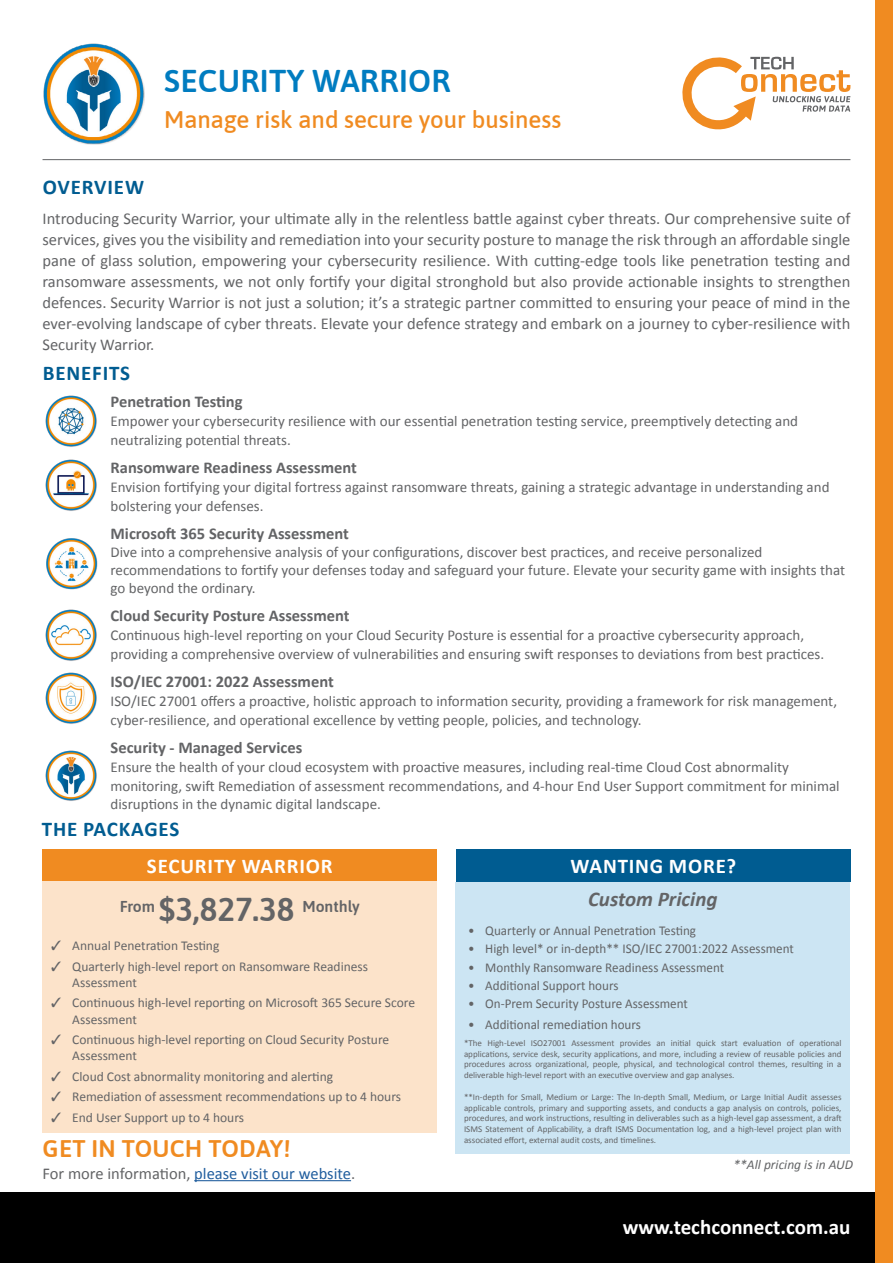
<style>
.page{position:relative;width:893px;height:1263px;background:#fff}
.page>*{position:absolute;margin:0;border:0;box-sizing:border-box;transform-origin:0 0}
.t1{font:600 31.5px "Asap";letter-spacing:.01em;color:#007cc0}
.t2{font:500 24px "Asap";color:#f08b21}
.t3{font:600 24px "Asap";letter-spacing:.01em;color:#f08b21}
.t4{font:700 21px "Calibri";letter-spacing:.04em;color:#005c91}
.t5{font:700 21px "Calibri";letter-spacing:.04em;color:#fff}
.t6{font:700 21px "Calibri";color:#fff}
.t7{font:italic 700 21px "Calibri";color:#636466}
.t8{font:16.5px/21px "Calibri";color:#636466;text-align:justify}
.t9{font:700 16.5px "Calibri";color:#636466}
.t10{font:16.5px "Calibri";color:#215e9e}
.t11{font:600 15.75px "Asap";color:#636466}
.t12{font:15px/18.8px "Calibri";color:#636466}
.t13{font:13.5px/16.2px "Calibri";color:#636466}
.t14{font:italic 13.5px "Calibri";color:#636466}
.t15{font:9px/10.8px "Calibri";color:#636466;text-align:justify}
.s1{font-size:33px}
.s2{color:#636466}
</style>
<div class="page">
<div style="left:0;top:1193px;width:893px;height:70px;background:#000"></div>
<div style="left:876px;top:0;width:17px;height:1263px;background:#f08b21"></div>
<hr style="left:194px;top:1180px;width:157px;height:1px;background:#215e9e">
<div style="left:43px;top:849px;width:394px;height:32px;background:#f08b21"></div>
<div style="left:456px;top:849px;width:394px;height:32px;background:#005c91"></div>
<div style="left:43px;top:882px;width:394px;height:251px;background:#fce3ca"></div>
<div style="left:455px;top:882px;width:395px;height:271px;background:#cce5f3"></div>
<img style="left:46px;top:395px;width:51px;height:52px">
<img style="left:46px;top:459px;width:51px;height:52px">
<img style="left:46px;top:538px;width:52px;height:51px">
<img style="left:46px;top:609px;width:51px;height:52px">
<img style="left:46px;top:672px;width:51px;height:52px">
<img style="left:46px;top:750px;width:51px;height:51px">
<hr style="left:43px;top:159px;width:807px;height:1px;background:#636466">
<svg style="left:682px;top:56px;width:168px;height:74px"></svg>
<img style="left:43px;top:43px;width:101px;height:101px">
<h1 class="t1" style="left:164px;top:59px;width:288px">SECURITY WARRIOR</h1>
<h2 class="t2" style="left:164px;top:103px;width:399px">Manage risk and secure your business</h2>
<h3 class="t4" style="left:43px;top:173px;width:103px">OVERVIEW</h3>
<p class="t8" style="left:43px;top:207px;width:809px">Introducing Security Warrior, your ultimate ally in the relentless battle against cyber threats. Our comprehensive suite of services, gives you the visibility and remediation into your security posture to manage the risk through an affordable single pane of glass solution, empowering your cybersecurity resilience. With cutting-edge tools like penetration testing and ransomware assessments, we not only fortify your digital stronghold but also provide actionable insights to strengthen defences. Security Warrior is not just a solution; it’s a strategic partner committed to ensuring your peace of mind in the ever-evolving landscape of cyber threats. Elevate your defence strategy and embark on a journey to cyber-resilience with Security Warrior.</p>
<h3 class="t4" style="left:43px;top:358px;width:89px">BENEFITS</h3>
<p class="t9" style="left:111px;top:390px;width:133px">Penetration Testing</p>
<p class="t12" style="left:111px;top:411px;width:689px">Empower your cybersecurity resilience with our essential penetration testing service, preemptively detecting and neutralizing potential threats.</p>
<p class="t9" style="left:111px;top:456px;width:248px">Ransomware Readiness Assessment</p>
<p class="t12" style="left:111px;top:477px;width:720px">Envision fortifying your digital fortress against ransomware threats, gaining a strategic advantage in understanding and bolstering your defenses.</p>
<p class="t9" style="left:111px;top:522px;width:240px">Microsoft 365 Security Assessment</p>
<p class="t12" style="left:111px;top:542px;width:736px;line-height:18px">Dive into a comprehensive analysis of your configurations, discover best practices, and receive personalized recommendations to fortify your defenses today and safeguard your future. Elevate your security game with insights that go beyond the ordinary.</p>
<p class="t9" style="left:111px;top:604px;width:241px">Cloud Security Posture Assessment</p>
<p class="t12" style="left:111px;top:625px;width:715px">Continuous high-level reporting on your Cloud Security Posture is essential for a proactive cybersecurity approach, providing a comprehensive overview of vulnerabilities and ensuring swift responses to deviations from best practices.</p>
<p class="t9" style="left:111px;top:670px;width:225px">ISO/IEC 27001: 2022 Assessment</p>
<p class="t12" style="left:111px;top:691px;width:728px">ISO/IEC 27001 offers a proactive, holistic approach to information security, providing a framework for risk management, cyber-resilience, and operational excellence by vetting people, policies, and technology.</p>
<p class="t9" style="left:111px;top:736px;width:193px">Security - Managed Services</p>
<p class="t12" style="left:111px;top:757px;width:731px">Ensure the health of your cloud ecosystem with proactive measures, including real-time Cloud Cost abnormality monitoring, swift Remediation of assessment recommendations, and 4-hour End User Support commitment for minimal disruptions in the dynamic digital landscape.</p>
<h3 class="t4" style="left:42px;top:814px;width:139px">THE PACKAGES</h3>
<h3 class="t5" style="left:147px;top:851px;width:187px">SECURITY WARRIOR</h3>
<h3 class="t5" style="left:571px;top:851px;width:167px">WANTING MORE?</h3>
<p class="t11" style="left:120px;top:896px;width:241px">From <span class="s1">$3,827.38</span> Monthly</p>
<p class="t13" style="left:51px;top:937px;width:170px">✓ Annual Penetration Testing</p>
<p class="t13" style="left:72px;top:957px;width:297px;text-indent:-21px">✓ Quarterly high-level report on Ransomware Readiness<br>Assessment</p>
<p class="t13" style="left:72px;top:994px;width:344px;text-indent:-21px">✓ Continuous high-level reporting on Microsoft 365 Secure Score<br>Assessment</p>
<p class="t13" style="left:72px;top:1031px;width:319px;text-indent:-21px">✓ Continuous high-level reporting on Cloud Security Posture<br>Assessment</p>
<p class="t13" style="left:51px;top:1067px;width:284px">✓ Cloud Cost abnormality monitoring and alerting</p>
<p class="t13" style="left:51px;top:1088px;width:352px">✓ Remediation of assessment recommendations up to 4 hours</p>
<p class="t13" style="left:51px;top:1108px;width:195px">✓ End User Support up to 4 hours</p>
<h3 class="t7" style="left:588px;top:886px;width:131px">Custom Pricing</h3>
<p class="t13" style="left:468px;top:922px;width:229px">• Quarterly or Annual Penetration Testing</p>
<p class="t13" style="left:468px;top:940px;width:327px">• High level* or in-depth** ISO/IEC 27001:2022 Assessment</p>
<p class="t13" style="left:468px;top:958px;width:257px">• Monthly Ransomware Readiness Assessment</p>
<p class="t13" style="left:468px;top:977px;width:152px">• Additional Support hours</p>
<p class="t13" style="left:468px;top:995px;width:221px">• On-Prem Security Posture Assessment</p>
<p class="t13" style="left:468px;top:1015px;width:174px">• Additional remediation hours</p>
<p class="t15" style="left:464px;top:1037px;width:379px">*The High-Level ISO27001 Assessment provides an initial quick start evaluation of operational applications, service desk, security applications, and more, including a review of reusable policies and procedures across organizational, people, physical, and technological control themes, resulting in a deliverable high-level report with an executive overview and gap analyses.</p>
<p class="t15" style="left:464px;top:1091px;width:379px">**In-depth for Small, Medium or Large: The In-depth Small, Medium, or Large Initial Audit assesses applicable controls, primary and supporting assets, and conducts a gap analysis on controls, policies, procedures, and work instructions, resulting in deliverables such as a high-level gap assessment, a draft ISMS Statement of Applicability, a draft ISMS Documentation log, and a high-level project plan with associated effort, external audit costs, and timelines.</p>
<h2 class="t3" style="left:43px;top:1131px;width:249px">GET IN TOUCH TODAY!</h2>
<p class="t10" style="left:43px;top:1163px;width:314px"><span class="s2">For more information,</span> please visit our website<span class="s2">.</span></p>
<p class="t14" style="left:733px;top:1156px;width:121px">**All pricing is in AUD</p>
<h3 class="t6" style="left:623px;top:1212px;width:229px">www.techconnect.com.au</h3>
</div>
